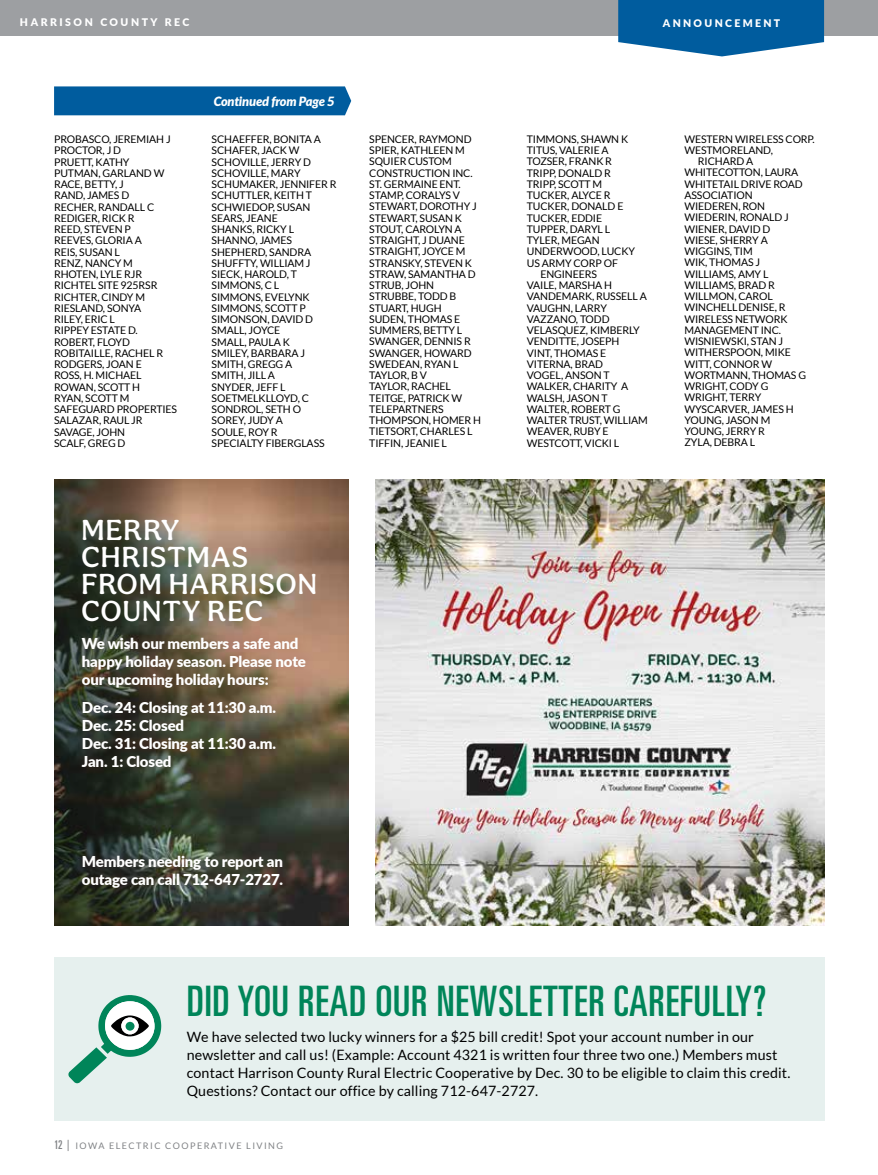
<style>
.page{position:relative;width:878px;height:1175px;background:#fff}
.page>*{position:absolute;margin:0;border:0;box-sizing:border-box;transform-origin:0 0}
.t1{font:ultra-condensed 42px "Univers";letter-spacing:.02em;color:#008559}
.t2{font:500 30px/27px "Aesthet Nova";letter-spacing:.02em;color:#fff}
.t3{font:900 15px/18px "Lato";letter-spacing:-.01em;color:#fff}
.t4{font:14.25px/18px "Lato";letter-spacing:.01em;color:#000}
.t5{font:italic 900 12.75px "Lato";letter-spacing:-.01em;color:#fff}
.t6{font:10.5px/11.2px "Lato";letter-spacing:-.01em;color:#000}
.t7{font:900 10.5px "Lato";letter-spacing:.225em;color:#fff}
.t8{font:9px "Lato";letter-spacing:.16em;color:#808285}
.s1{font-family:"Univers";font-stretch:ultra-condensed;font-size:12px}
.s2{font-size:12px}
</style>
<div class="page">
<div style="left:0;top:0;width:878px;height:35px;background:#9d9fa2"></div>
<svg style="left:618px;top:0;width:206px;height:56px;background:#1e6fa9"></svg>
<div style="left:54px;top:957px;width:770px;height:163px;background:#e6f0ee"></div>
<svg style="left:68px;top:995px;width:93px;height:88px"></svg>
<div style="left:125px;top:1021px;width:9px;height:9px;background:#008559;border-radius:50%"></div>
<img style="left:375px;top:479px;width:449px;height:446px">
<div style="left:54px;top:86px;width:297px;height:29px;background:#005c9e"></div>
<img style="left:187px;top:479px;width:161px;height:446px">
<svg style="left:54px;top:479px;width:133px;height:446px;background:#393c2f"></svg>
<div style="left:73px;top:629px;width:242px;height:147px;background:#913e3b;opacity:.31"></div>
<div style="left:73px;top:846px;width:219px;height:51px;background:#913e3b;opacity:.31"></div>
<p class="t7" style="left:20px;top:14px;width:171px">HARRISON COUNTY REC</p>
<p class="t7" style="left:663px;top:15px;width:119px">ANNOUNCEMENT</p>
<p class="t5" style="left:214px;top:94px;width:122px">Continued from Page 5</p>
<p class="t6" style="left:54px;top:134px;width:125px">PROBASCO, JEREMIAH J<br>PROCTOR, J D<br>PRUETT, KATHY<br>PUTMAN, GARLAND W<br>RACE, BETTY, J<br>RAND, JAMES D<br>RECHER, RANDALL C<br>REDIGER, RICK R<br>REED, STEVEN P<br>REEVES, GLORIA A<br>REIS, SUSAN L<br>RENZ, NANCY M<br>RHOTEN, LYLE RJR<br>RICHTEL SITE 925RSR<br>RICHTER, CINDY M<br>RIESLAND, SONYA<br>RILEY, ERIC L<br>RIPPEY ESTATE D.<br>ROBERT, FLOYD<br>ROBITAILLE, RACHEL R<br>RODGERS, JOAN E<br>ROSS, H. MICHAEL<br>ROWAN, SCOTT H<br>RYAN, SCOTT M<br>SAFEGUARD PROPERTIES<br>SALAZAR, RAUL JR<br>SAVAGE, JOHN<br>SCALF, GREG D</p>
<p class="t6" style="left:212px;top:134px;width:126px">SCHAEFFER, BONITA A<br>SCHAFER, JACK W<br>SCHOVILLE, JERRY D<br>SCHOVILLE, MARY<br>SCHUMAKER, JENNIFER R<br>SCHUTTLER, KEITH T<br>SCHWIEDOP, SUSAN<br>SEARS, JEANE<br>SHANKS, RICKY L<br>SHANNO, JAMES<br>SHEPHERD, SANDRA<br>SHUFFTY, WILLIAM J<br>SIECK, HAROLD, T<br>SIMMONS, C L<br>SIMMONS, EVELYNK<br>SIMMONS, SCOTT P<br>SIMONSON, DAVID D<br>SMALL, JOYCE<br>SMALL, PAULA K<br>SMILEY, BARBARA J<br>SMITH, GREGG A<br>SMITH, JILL A<br>SNYDER, JEFF L<br>SOETMELKLLOYD, C<br>SONDROL, SETH O<br>SOREY, JUDY A<br>SOULE, ROY R<br>SPECIALTY FIBERGLASS</p>
<p class="t6" style="left:369px;top:133px;width:113px">SPENCER, RAYMOND<br>SPIER, KATHLEEN M<br>SQUIER CUSTOM<br>CONSTRUCTION INC.<br>ST. GERMAINE ENT.<br>STAMP, CORALYS V<br>STEWART, DOROTHY J<br>STEWART, SUSAN K<br>STOUT, CAROLYN A<br>STRAIGHT, J DUANE<br>STRAIGHT, JOYCE M<br>STRANSKY, STEVEN K<br>STRAW, SAMANTHA D<br>STRUB, JOHN<br>STRUBBE, TODD B<br>STUART, HUGH<br>SUDEN, THOMAS E<br>SUMMERS, BETTY L<br>SWANGER, DENNIS R<br>SWANGER, HOWARD<br>SWEDEAN, RYAN L<br>TAYLOR, B V<br>TAYLOR, RACHEL<br>TEITGE, PATRICK W<br>TELEPARTNERS<br>THOMPSON, HOMER H<br>TIETSORT, CHARLES L<br>TIFFIN, JEANIE L</p>
<p class="t6" style="left:527px;top:133px;width:103px">TIMMONS, SHAWN K</p>
<p class="t6" style="left:527px;top:144px;width:83px">TITUS, VALERIE A</p>
<p class="t6" style="left:527px;top:156px;width:87px">TOZSER, FRANK R</p>
<p class="t6" style="left:527px;top:167px;width:85px">TRIPP, DONALD R</p>
<p class="t6" style="left:527px;top:178px;width:77px">TRIPP, SCOTT M</p>
<p class="t6" style="left:527px;top:189px;width:85px">TUCKER, ALYCE R</p>
<p class="t6" style="left:527px;top:201px;width:98px">TUCKER, DONALD E</p>
<p class="t6" style="left:527px;top:212px;width:77px">TUCKER, EDDIE</p>
<p class="t6" style="left:527px;top:223px;width:85px">TUPPER, DARYL L</p>
<p class="t6" style="left:527px;top:234px;width:74px">TYLER, MEGAN</p>
<p class="t6" style="left:527px;top:246px;width:110px">UNDERWOOD, LUCKY</p>
<p class="t6" style="left:527px;top:257px;width:93px">US ARMY CORP OF</p>
<p class="t6" style="left:540px;top:268px;width:58px">ENGINEERS</p>
<p class="t6" style="left:527px;top:279px;width:87px">VAILE, MARSHA H</p>
<p class="t6" style="left:527px;top:291px;width:121px">VANDEMARK, RUSSELL A</p>
<p class="t6" style="left:527px;top:302px;width:82px">VAUGHN, LARRY</p>
<p class="t6" style="left:527px;top:313px;width:84px">VAZZANO, TODD</p>
<p class="t6" style="left:527px;top:324px;width:114px">VELASQUEZ, KIMBERLY</p>
<p class="t6" style="left:527px;top:336px;width:94px">VENDITTE, JOSEPH</p>
<p class="t6" style="left:527px;top:347px;width:81px">VINT, THOMAS E</p>
<p class="t6" style="left:527px;top:358px;width:78px">VITERNA, BRAD</p>
<p class="t6" style="left:527px;top:369px;width:84px">VOGEL, ANSON T</p>
<p class="t6" style="left:527px;top:381px;width:103px">WALKER, CHARITY A</p>
<p class="t6" style="left:527px;top:392px;width:82px">WALSH, JASON T</p>
<p class="t6" style="left:527px;top:403px;width:95px">WALTER, ROBERT G</p>
<p class="t6" style="left:527px;top:414px;width:123px">WALTER TRUST, WILLIAM</p>
<p class="t6" style="left:527px;top:426px;width:83px">WEAVER, RUBY E</p>
<p class="t6" style="left:527px;top:437px;width:94px">WESTCOTT, VICKI L</p>
<p class="t6" style="left:684px;top:133px;width:132px">WESTERN WIRELESS CORP.</p>
<p class="t6" style="left:684px;top:144px;width:90px">WESTMORELAND,</p>
<p class="t6" style="left:698px;top:156px;width:57px">RICHARD A</p>
<p class="t6" style="left:684px;top:167px;width:115px">WHITECOTTON, LAURA</p>
<p class="t6" style="left:684px;top:178px;width:120px">WHITETAIL DRIVE ROAD</p>
<p class="t6" style="left:684px;top:189px;width:70px">ASSOCIATION</p>
<p class="t6" style="left:684px;top:201px;width:82px">WIEDEREN, RON</p>
<p class="t6" style="left:684px;top:212px;width:106px">WIEDERIN, RONALD J</p>
<p class="t6" style="left:684px;top:223px;width:87px">WIENER, DAVID D</p>
<p class="t6" style="left:684px;top:234px;width:85px">WIESE, SHERRY A</p>
<p class="t6" style="left:684px;top:246px;width:70px">WIGGINS, TIM</p>
<p class="t6" style="left:684px;top:257px;width:77px">WIK, THOMAS J</p>
<p class="t6" style="left:684px;top:268px;width:85px">WILLIAMS, AMY L</p>
<p class="t6" style="left:684px;top:279px;width:92px">WILLIAMS, BRAD R</p>
<p class="t6" style="left:684px;top:291px;width:90px">WILLMON, CAROL</p>
<p class="t6" style="left:684px;top:302px;width:103px">WINCHELLDENISE, R</p>
<p class="t6" style="left:684px;top:313px;width:105px">WIRELESS NETWORK</p>
<p class="t6" style="left:684px;top:324px;width:98px">MANAGEMENT INC.</p>
<p class="t6" style="left:684px;top:336px;width:100px">WISNIEWSKI, STAN J</p>
<p class="t6" style="left:684px;top:347px;width:108px">WITHERSPOON, MIKE</p>
<p class="t6" style="left:684px;top:358px;width:89px">WITT, CONNOR W</p>
<p class="t6" style="left:684px;top:369px;width:123px">WORTMANN, THOMAS G</p>
<p class="t6" style="left:684px;top:381px;width:85px">WRIGHT, CODY G</p>
<p class="t6" style="left:684px;top:392px;width:78px">WRIGHT, TERRY</p>
<p class="t6" style="left:684px;top:403px;width:111px">WYSCARVER, JAMES H</p>
<p class="t6" style="left:684px;top:414px;width:87px">YOUNG, JASON M</p>
<p class="t6" style="left:684px;top:426px;width:82px">YOUNG, JERRY R</p>
<p class="t6" style="left:684px;top:437px;width:72px">ZYLA, DEBRA L</p>
<h2 class="t2" style="left:81px;top:516px;width:238px">MERRY<br>CHRISTMAS<br>FROM HARRISON<br>COUNTY REC</h2>
<h3 class="t3" style="left:82px;top:634px;width:226px">We wish our members a safe and happy holiday season. Please note our upcoming holiday hours:</h3>
<h3 class="t3" style="left:82px;top:697px;width:196px">Dec. 24: Closing at 11:30 a.m.<br>Dec. 25: Closed<br>Dec. 31: Closing at 11:30 a.m.<br>Jan. 1: Closed</h3>
<h3 class="t3" style="left:82px;top:852px;width:203px">Members needing to report an outage can call 712-647-2727.</h3>
<h1 class="t1" style="left:187px;top:977px;width:581px">DID YOU READ OUR NEWSLETTER CAREFULLY?</h1>
<p class="t4" style="left:187px;top:1027px;width:605px">We have selected two lucky winners for a $25 bill credit! Spot your account number in our newsletter and call us! (Example: Account 4321 is written four three two one.) Members must contact Harrison County Rural Electric Cooperative by Dec. 30 to be eligible to claim this credit.<br>Questions? Contact our office by calling 712-647-2727.</p>
<p class="t8" style="left:54px;top:1141px;width:231px"><span class="s1">12</span> <span class="s2">|</span> IOWA ELECTRIC COOPERATIVE LIVING</p>
</div>
